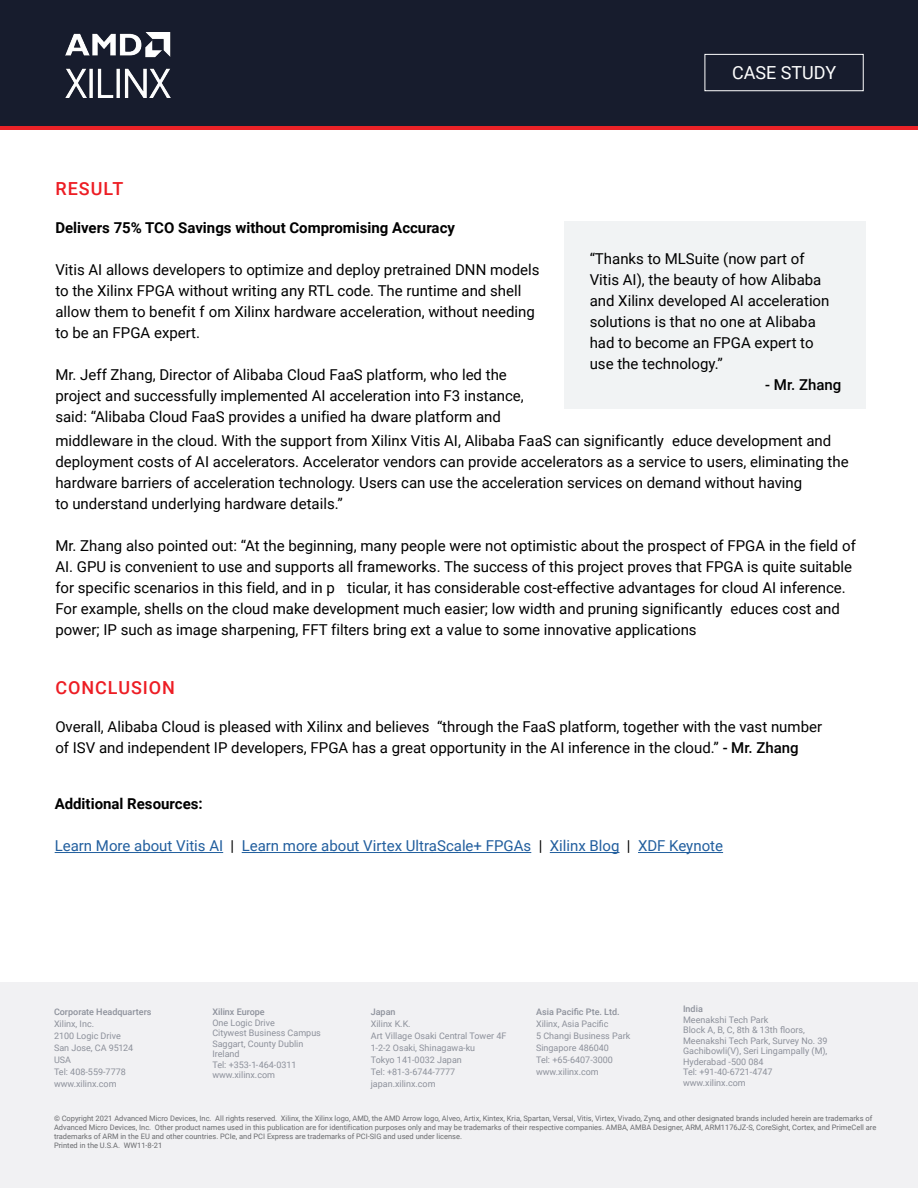
<style>
.page{position:relative;width:918px;height:1188px;background:#fff}
.page>*{position:absolute;margin:0;border:0;box-sizing:border-box;transform-origin:0 0}
.t1{font:500 18px "Roboto";letter-spacing:.05em;color:#ed1d24}
.t2{font:18px "Roboto";color:#fff}
.t3{font:15px/21px "Roboto";color:#000}
.t4{font:15px "Roboto";color:#215e9e}
.t5{font:700 15px "Roboto";color:#000}
.t6{font:500 15px "Roboto";color:#000}
.t7{font:9px/10.5px "Roboto";color:#8d919b}
.t8{font:500 9px "Roboto";color:#8d919b}
.t9{font:9px "Roboto";color:#8d919b}
.t10{font:7.5px/9px "Roboto";color:#696a6d}
.s1{font-weight:500}
.s2{color:#000}
.s3{font-style:inherit}
</style>
<div class="page">
<hr style="left:55px;top:852px;width:168px;height:1px;background:#215e9e">
<hr style="left:242px;top:852px;width:289px;height:1px;background:#215e9e">
<hr style="left:550px;top:852px;width:70px;height:1px;background:#215e9e">
<hr style="left:638px;top:852px;width:85px;height:1px;background:#215e9e">
<div style="left:564px;top:221px;width:301px;height:188px;background:#f1f3f4"></div>
<div style="left:0;top:983px;width:918px;height:205px;background:#f1f1f3"></div>
<div style="left:0;top:0;width:918px;height:128px;background:#171c2d"></div>
<div style="left:705px;top:54px;width:159px;height:37px;border:1px solid #fff"></div>
<hr style="left:0;top:127px;width:917px;height:3px;background:#eb2227">
<img style="left:66px;top:32px;width:104px;height:65px">
<p class="t1" style="left:56px;top:176px;width:69px">RESULT</p>
<p class="t5" style="left:55px;top:217px;width:401px">Delivers 75% TCO Savings without Compromising Accuracy</p>
<p class="t3" style="left:55px;top:258px;width:486px">Vitis AI allows developers to optimize and deploy pretrained DNN models to the Xilinx FPGA without writing any RTL code. The runtime and shell allow them to benefit f om Xilinx hardware acceleration, without needing to be an FPGA expert.</p>
<p class="t3" style="left:55px;top:363px;width:470px">Mr. Jeff Zhang, Director of Alibaba Cloud FaaS platform, who led the project and successfully implemented AI acceleration into F3 instance, said: “Alibaba Cloud FaaS provides a unified ha dware platform and</p>
<p class="t2" style="left:732px;top:60px;width:106px">CASE STUDY</p>
<p class="t3" style="left:590px;top:248px;width:241px">“Thanks to MLSuite (now part of<br>Vitis AI), the beauty of how Alibaba and Xilinx developed AI acceleration solutions is that no one at Alibaba had to become an FPGA expert to use the technology.”</p>
<p class="t6" style="left:765px;top:374px;width:78px">- Mr. Zhang</p>
<p class="t3" style="left:55px;top:430px;width:795px">middleware in the cloud. With the support from Xilinx Vitis AI, Alibaba FaaS can significantly educe development and deployment costs of AI accelerators. Accelerator vendors can provide accelerators as a service to users, eliminating the hardware barriers of acceleration technology. Users can use the acceleration services on demand without having<br>to understand underlying hardware details.”</p>
<p class="t3" style="left:55px;top:535px;width:802px">Mr. Zhang also pointed out: “At the beginning, many people were not optimistic about the prospect of FPGA in the field of AI. GPU is convenient to use and supports all frameworks. The success of this project proves that FPGA is quite suitable for specific scenarios in this field, and in p ticular, it has considerable cost-effective advantages for cloud AI inference.<br>For example, shells on the cloud make development much easier; low width and pruning significantly educes cost and power; IP such as image sharpening, FFT filters bring ext a value to some innovative applications</p>
<p class="t1" style="left:56px;top:675px;width:121px">CONCLUSION</p>
<p class="t3" style="left:55px;top:716px;width:768px">Overall, Alibaba Cloud is pleased with Xilinx and believes “through the FaaS platform, together with the vast number of ISV and independent IP developers, FPGA has a great opportunity in the AI inference in the cloud.” <span class="s1">- Mr. Zhang</span></p>
<p class="t5" style="left:55px;top:794px;width:150px">Additional Resources:</p>
<p class="t4" style="left:55px;top:836px;width:670px">Learn More about Vitis AI <span class="s2">|</span> Learn more about Virtex UltraScale+ FPGAs <span class="s2">|</span> Xilinx Blog <span class="s2">|</span> XDF Keynote</p>
<p class="t8" style="left:54px;top:1006px;width:99px">Corporate Headquarters</p>
<p class="t7" style="left:54px;top:1019px;width:42px">Xilinx, Inc.</p>
<p class="t9" style="left:54px;top:1030px;width:68px">2100 Logic Drive</p>
<p class="t7" style="left:54px;top:1043px;width:81px">San Jose, CA 95124</p>
<p class="t9" style="left:54px;top:1054px;width:19px">USA</p>
<p class="t7" style="left:54px;top:1066px;width:73px;line-height:12px">Tel: 408-559-7778 www.xilinx.com</p>
<p class="t7" style="left:212px;top:1007px;width:110px"><span class="s1">Xilinx Europe<br></span>One <span class="s3">Logic Drive<br></span>Citywest Business Campus<br>Saggart, County Dublin<br>Ireland<br>Tel: +353-1-464-0311 www.xilinx.com</p>
<p class="t8" style="left:371px;top:1006px;width:26px">Japan</p>
<p class="t7" style="left:371px;top:1018px;width:137px;line-height:12px">Xilinx K.K.<br>Art Village Osaki Central Tower 4F<br>1-2-2 Osaki, Shinagawa-ku<br>Tokyo 141-0032 Japan<br>Tel: +81-3-6744-7777 japan.xilinx.com</p>
<p class="t8" style="left:536px;top:1006px;width:85px">Asia Pacific Pte. Ltd.</p>
<p class="t7" style="left:536px;top:1018px;width:96px;line-height:12px">Xilinx, Asia Pacific<br>5 Changi Business Park<br>Singapore 486040<br>Tel: +65-6407-3000 www.xilinx.com</p>
<p class="t7" style="left:683px;top:1003px;width:146px"><span class="s1">India<br></span><span class="s3">M</span>eenakshi Tech Park<br>Block A, B, C, 8th &amp; 13th floors,<br>Meenakshi Tech Park, Survey No. 39<br>Gachibowli(V), Seri Lingampally (M),<br>Hyderabad -500 084<br>Tel: +91-40-6721-4747 www.xilinx.com</p>
<p class="t10" style="left:54px;top:1113px;width:824px">© Copyright 2021 Advanced Micro Devices, Inc. All rights reserved. Xilinx, the Xilinx logo, AMD, the AMD Arrow logo, Alveo, Artix, Kintex, Kria, Spartan, Versal, Vitis, Virtex, Vivado, Zynq, and other designated brands included herein are trademarks of Advanced Micro Devices, Inc. Other product names used in this publication are for identification purposes only and may be trademarks of their respective companies. AMBA, AMBA Designer, ARM, ARM1176JZ-S, CoreSight, Cortex, and PrimeCell are trademarks of ARM in the EU and other countries. PCIe, and PCI Express are trademarks of PCI-SIG and used under license.<br>Printed in the U.S.A. WW11-8-21</p>
</div>
